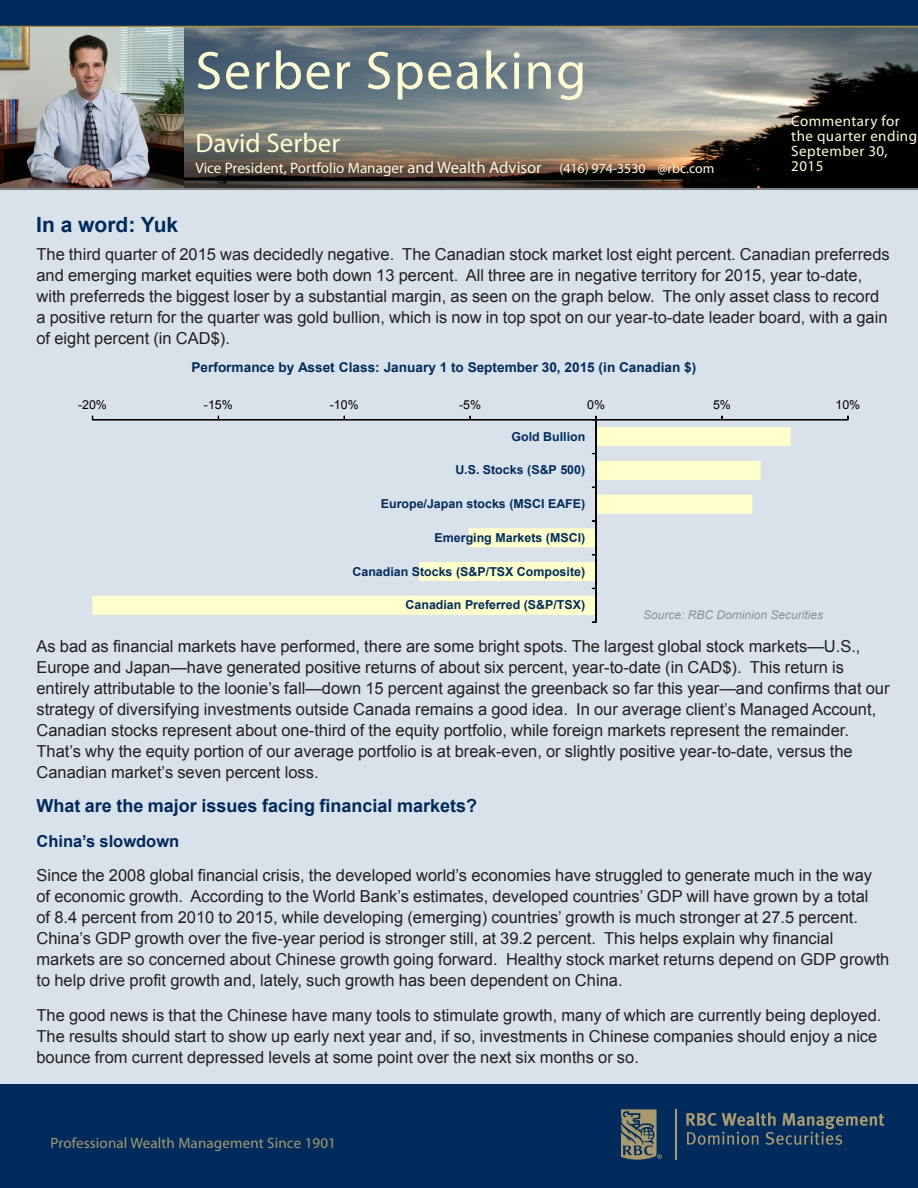
<style>
.page{position:relative;width:918px;height:1188px;background:#fff}
.page>*{position:absolute;margin:0;border:0;box-sizing:border-box;transform-origin:0 0}
.t1{font:54px "Myriad Pro";letter-spacing:.03em;color:#fffbd3}
.t2{font:27px "Myriad Pro";color:#fffbd3}
.t3{font:700 21px "Arial";color:#00295c}
.Serber_Body_Copy{font:700 18px "Arial";color:#00295c}
.Serber_Body_Copy-2{font:16.5px/21px "Arial";color:#231f20}
.Serber_Body_Copy-3{font:700 16.5px "Arial";color:#00295c}
.t4{font:15.15px "Myriad Pro";color:#fffbd3}
.t5{font:15px/15px "Myriad Pro";letter-spacing:.03em;color:#fffbd3}
.t6{font:15px "Myriad Pro";letter-spacing:.01em;color:#a8996e}
.t7{font:700 13.5px "Arial";color:#002b5c}
.t8{font:700 12.3px "Arial";color:#002b5c}
.t9{font:12.3px "Arial";color:#000}
.t10{font:italic 12px "Arial";color:#899295}
.s1{font-size:16.65px}
.s2{font-size:13.8px}
</style>
<div class="page">
<img style="left:183px;top:28px;width:735px;height:160px">
<div style="left:0;top:188px;width:918px;height:955px;background:#d9e2ea"></div>
<div style="left:0;top:0;width:918px;height:27px;background:#002b5c"></div>
<hr style="left:0;top:26px;width:918px;height:1px;background:#a78d3e">
<hr style="left:0;top:189px;width:918px;height:1px;background:#231f20">
<div style="left:0;top:1084px;width:918px;height:104px;background:#002b5c"></div>
<img style="left:0;top:28px;width:183px;height:160px">
<hr style="left:676px;top:1109px;width:1px;height:51px;background:#a8996e">
<svg style="left:686px;top:1112px;width:198px;height:33px"></svg>
<svg style="left:621px;top:1109px;width:41px;height:51px"></svg>
<svg style="left:93px;top:427px;width:697px;height:188px"></svg>
<hr style="left:93px;top:420px;width:755px;height:1px;background:#000">
<div style="left:92px;top:419px;width:756px;height:1px;border:1px solid #000"></div>
<div style="left:596px;top:420px;width:1px;height:202px;border:1px solid #000"></div>
<svg style="left:592px;top:416px;width:5px;height:5px"></svg>
<p class="t3" style="left:36px;top:210px;width:143px">In a word: Yuk</p>
<p class="t1" style="left:195px;top:37px;width:392px">Serber Speaking</p>
<p class="t2" style="left:195px;top:126px;width:146px">David Serber</p>
<p class="t4" style="left:195px;top:158px;width:520px">Vice President, Portfolio Manager <span class="s1">and Wealth Advisor</span> <span class="s2">(416) 974-3530 @rbc.com</span></p>
<p class="t5" style="left:791px;top:114px;width:127px">Commentary for the quarter ending</p>
<p class="t5" style="left:791px;top:144px;width:98px">September 30,<br>2015</p>
<p class="Serber_Body_Copy-2" style="left:36px;top:244px;width:855px">The third quarter of 2015 was decidedly negative. The Canadian stock market lost eight percent. Canadian preferreds and emerging market equities were both down 13 percent. All three are in negative territory for 2015, year to-date, with preferreds the biggest loser by a substantial margin, as seen on the graph below. The only asset class to record a positive return for the quarter was gold bullion, which is now in top spot on our year-to-date leader board, with a gain of eight percent (in CAD$).</p>
<p class="t7" style="left:191px;top:358px;width:506px">Performance by Asset Class: January 1 to September 30, 2015 (in Canadian $)</p>
<p class="t9" style="left:78px;top:397px;width:30px">-20%</p>
<p class="t9" style="left:204px;top:397px;width:30px">-15%</p>
<p class="t9" style="left:330px;top:397px;width:30px">-10%</p>
<p class="t9" style="left:459px;top:397px;width:24px">-5%</p>
<p class="t9" style="left:587px;top:397px;width:19px">0%</p>
<p class="t9" style="left:713px;top:397px;width:19px">5%</p>
<p class="t9" style="left:835px;top:397px;width:26px">10%</p>
<p class="t8" style="left:512px;top:428px;width:75px">Gold Bullion</p>
<p class="t8" style="left:455px;top:462px;width:131px">U.S. Stocks (S&amp;P 500)</p>
<p class="t8" style="left:381px;top:496px;width:206px">Europe/Japan stocks (MSCI EAFE)</p>
<p class="t8" style="left:435px;top:529px;width:152px">Emerging Markets (MSCI)</p>
<p class="t8" style="left:352px;top:563px;width:234px">Canadian Stocks (S&amp;P/TSX Composite)</p>
<p class="t8" style="left:406px;top:597px;width:181px">Canadian Preferred (S&amp;P/TSX)</p>
<p class="t10" style="left:643px;top:607px;width:182px">Source: RBC Dominion Securities</p>
<p class="Serber_Body_Copy-2" style="left:36px;top:636px;width:855px">As bad as financial markets have performed, there are some bright spots. The largest global stock markets—U.S., Europe and Japan—have generated positive returns of about six percent, year-to-date (in CAD$). This return is entirely attributable to the loonie’s fall—down 15 percent against the greenback so far this year—and confirms that our strategy of diversifying investments outside Canada remains a good idea. In our average client’s Managed Account, Canadian stocks represent about one-third of the equity portfolio, while foreign markets represent the remainder.<br>That’s why the equity portion of our average portfolio is at break-even, or slightly positive year-to-date, versus the Canadian market’s seven percent loss.</p>
<p class="Serber_Body_Copy" style="left:36px;top:794px;width:442px">What are the major issues facing financial markets?</p>
<p class="Serber_Body_Copy-3" style="left:36px;top:830px;width:144px">China’s slowdown</p>
<p class="Serber_Body_Copy-2" style="left:36px;top:865px;width:855px">Since the 2008 global financial crisis, the developed world’s economies have struggled to generate much in the way of economic growth. According to the World Bank’s estimates, developed countries’ GDP will have grown by a total<br>of 8.4 percent from 2010 to 2015, while developing (emerging) countries’ growth is much stronger at 27.5 percent.<br>China’s GDP growth over the five-year period is stronger still, at 39.2 percent. This helps explain why financial markets are so concerned about Chinese growth going forward. Healthy stock market returns depend on GDP growth to help drive profit growth and, lately, such growth has been dependent on China.</p>
<p class="Serber_Body_Copy-2" style="left:36px;top:1005px;width:847px">The good news is that the Chinese have many tools to stimulate growth, many of which are currently being deployed.<br>The results should start to show up early next year and, if so, investments in Chinese companies should enjoy a nice bounce from current depressed levels at some point over the next six months or so.</p>
<p class="t6" style="left:51px;top:1134px;width:287px">Professional Wealth Management Since 1901</p>
</div>
